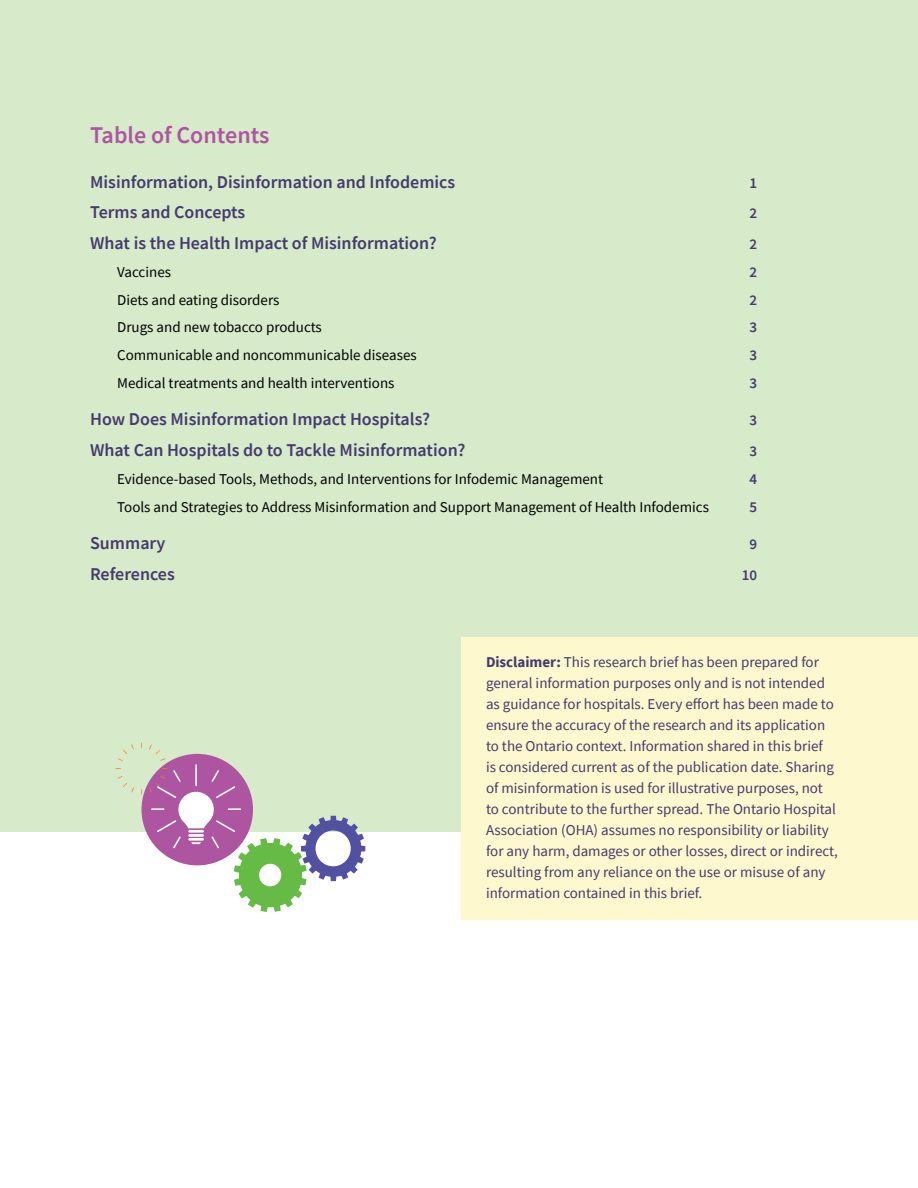
<style>
.page{position:relative;width:918px;height:1188px;background:#fff}
.page>*{position:absolute;margin:0;border:0;box-sizing:border-box;transform-origin:0 0}
.Section_Titles{font:600 24px "Source Sans Pro";color:#ae55a1}
.t1{font:600 18px "Source Sans Pro";color:#453a6e}
.t2{font:15px/21px "Source Sans Pro";color:#453a6e}
.t3{font:15px "Source Sans Pro";color:#000}
.t4{font:600 15px "Source Sans Pro";color:#453a6e}
.s1{font-weight:700}
</style>
<div class="page">
<div style="left:0;top:0;width:918px;height:832px;background:#d7eaca"></div>
<div style="left:461px;top:637px;width:457px;height:283px;background:#fdf8cd"></div>
<div style="left:142px;top:754px;width:111px;height:111px;background:#ae55a1;border-radius:50%"></div>
<svg style="left:118px;top:776px;width:16px;height:16px"></svg>
<svg style="left:149px;top:744px;width:17px;height:17px"></svg>
<svg style="left:118px;top:744px;width:16px;height:17px"></svg>
<hr style="left:195px;top:764px;width:2px;height:22px;background:#fff">
<svg style="left:149px;top:768px;width:216px;height:144px"></svg>
<p class="Section_Titles" style="left:90px;top:120px;width:181px">Table of Contents</p>
<p class="t1" style="left:90px;top:170px;width:367px">Misinformation, Disinformation and Infodemics</p>
<p class="t4" style="left:749px;top:173px;width:9px">1</p>
<p class="t1" style="left:90px;top:200px;width:157px">Terms and Concepts</p>
<p class="t4" style="left:749px;top:203px;width:9px">2</p>
<p class="t1" style="left:90px;top:231px;width:348px">What is the Health Impact of Misinformation?</p>
<p class="t4" style="left:749px;top:234px;width:9px">2</p>
<p class="t3" style="left:117px;top:262px;width:55px">Vaccines</p>
<p class="t4" style="left:749px;top:262px;width:9px">2</p>
<p class="t3" style="left:117px;top:290px;width:164px">Diets and eating disorders</p>
<p class="t4" style="left:749px;top:290px;width:9px">2</p>
<p class="t3" style="left:117px;top:318px;width:206px">Drugs and new tobacco products</p>
<p class="t4" style="left:749px;top:317px;width:9px">3</p>
<p class="t3" style="left:117px;top:346px;width:301px">Communicable and noncommunicable diseases</p>
<p class="t4" style="left:749px;top:345px;width:9px">3</p>
<p class="t3" style="left:117px;top:373px;width:279px">Medical treatments and health interventions</p>
<p class="t4" style="left:749px;top:373px;width:9px">3</p>
<p class="t1" style="left:90px;top:407px;width:341px">How Does Misinformation Impact Hospitals?</p>
<p class="t4" style="left:749px;top:410px;width:9px">3</p>
<p class="t1" style="left:90px;top:438px;width:377px">What Can Hospitals do to Tackle Misinformation?</p>
<p class="t4" style="left:749px;top:441px;width:9px">3</p>
<p class="t3" style="left:117px;top:469px;width:488px">Evidence-based Tools, Methods, and Interventions for Infodemic Management</p>
<p class="t4" style="left:749px;top:469px;width:9px">4</p>
<p class="t3" style="left:117px;top:497px;width:593px">Tools and Strategies to Address Misinformation and Support Management of Health Infodemics</p>
<p class="t4" style="left:749px;top:497px;width:9px">5</p>
<p class="t1" style="left:90px;top:531px;width:77px">Summary</p>
<p class="t4" style="left:749px;top:534px;width:9px">9</p>
<p class="t1" style="left:90px;top:562px;width:86px">References</p>
<p class="t4" style="left:742px;top:565px;width:17px">10</p>
<p class="t2" style="left:486px;top:651px;width:354px"><span class="s1">Disclaimer:</span> This research brief has been prepared for general information purposes only and is not intended as guidance for hospitals. Every effort has been made to ensure the accuracy of the research and its application to the Ontario context. Information shared in this brief<br>is considered current as of the publication date. Sharing of misinformation is used for illustrative purposes, not to contribute to the further spread. The Ontario Hospital Association (OHA) assumes no responsibility or liability for any harm, damages or other losses, direct or indirect, resulting from any reliance on the use or misuse of any information contained in this brief.</p>
</div>
